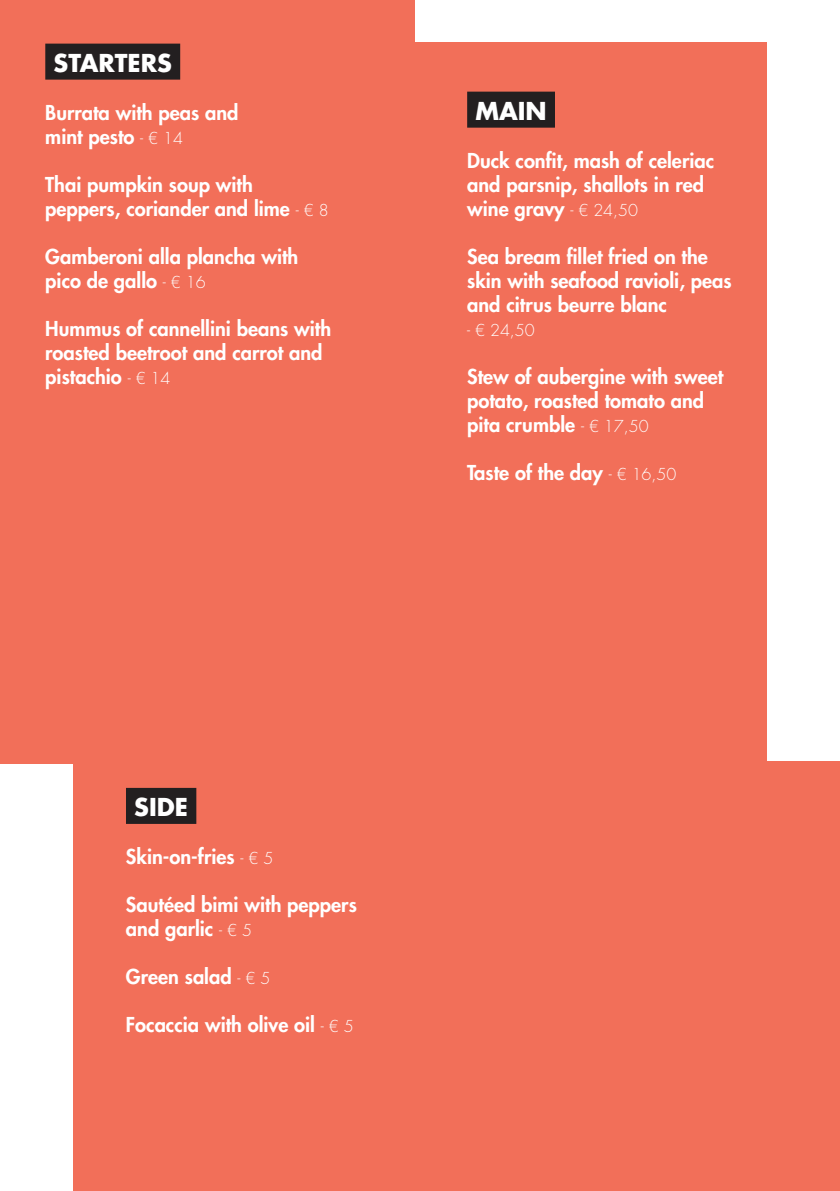
<style>
.page{position:relative;width:840px;height:1191px;background:#fff}
.page>*{position:absolute;margin:0;border:0;box-sizing:border-box;transform-origin:0 0}
.t1{font:700 24px "Futura Std";color:#fff}
.menu_tekst{font:800 20px/24px "Futura Std";color:#fff}
.t2{font:300 16px "Futura Std";color:#fff}
.s1{font-weight:300;font-size:16px}
</style>
<div class="page">
<div style="left:0;top:0;width:414px;height:763px;background:#f26f59"></div>
<div style="left:413px;top:42px;width:353px;height:726px;background:#f26f59"></div>
<div style="left:45px;top:44px;width:135px;height:36px;background:#231f20"></div>
<div style="left:388px;top:762px;width:451px;height:429px;background:#f26f59"></div>
<div style="left:73px;top:721px;width:316px;height:470px;background:#f26f59"></div>
<div style="left:467px;top:92px;width:87px;height:36px;background:#231f20"></div>
<div style="left:126px;top:788px;width:70px;height:36px;background:#231f20"></div>
<p class="t1" style="left:53px;top:47px;width:120px">STARTERS</p>
<p class="menu_tekst" style="left:45px;top:101px;width:195px">Burrata with peas and mint pesto <span class="s1">- € 14</span></p>
<p class="menu_tekst" style="left:45px;top:173px;width:285px">Thai pumpkin soup with peppers, coriander and lime <span class="s1">- € 8</span></p>
<p class="menu_tekst" style="left:45px;top:245px;width:254px">Gamberoni alla plancha with pico de gallo <span class="s1">- € 16</span></p>
<p class="menu_tekst" style="left:45px;top:317px;width:287px">Hummus of cannellini beans with roasted beetroot and carrot and pistachio <span class="s1">- € 14</span></p>
<p class="t1" style="left:475px;top:95px;width:73px">MAIN</p>
<p class="menu_tekst" style="left:467px;top:149px;width:248px">Duck confit, mash of celeriac and parsnip, shallots in red wine gravy <span class="s1">- € 24,50</span></p>
<p class="menu_tekst" style="left:467px;top:245px;width:266px">Sea bream fillet fried on the skin with seafood ravioli, peas and citrus beurre blanc</p>
<p class="t2" style="left:467px;top:320px;width:69px">- € 24,50</p>
<p class="menu_tekst" style="left:467px;top:365px;width:257px">Stew of aubergine with sweet potato, roasted tomato and pita crumble <span class="s1">- € 17,50</span></p>
<p class="menu_tekst" style="left:467px;top:461px;width:210px">Taste of the day <span class="s1">- € 16,50</span></p>
<p class="t1" style="left:134px;top:791px;width:55px">SIDE</p>
<p class="menu_tekst" style="left:126px;top:845px;width:149px">Skin-on-fries <span class="s1">- € 5</span></p>
<p class="menu_tekst" style="left:126px;top:893px;width:232px">Sautéed bimi with peppers and garlic <span class="s1">- € 5</span></p>
<p class="menu_tekst" style="left:126px;top:965px;width:146px">Green salad <span class="s1">- € 5</span></p>
<p class="menu_tekst" style="left:126px;top:1013px;width:229px">Focaccia with olive oil <span class="s1">- € 5</span></p>
</div>
